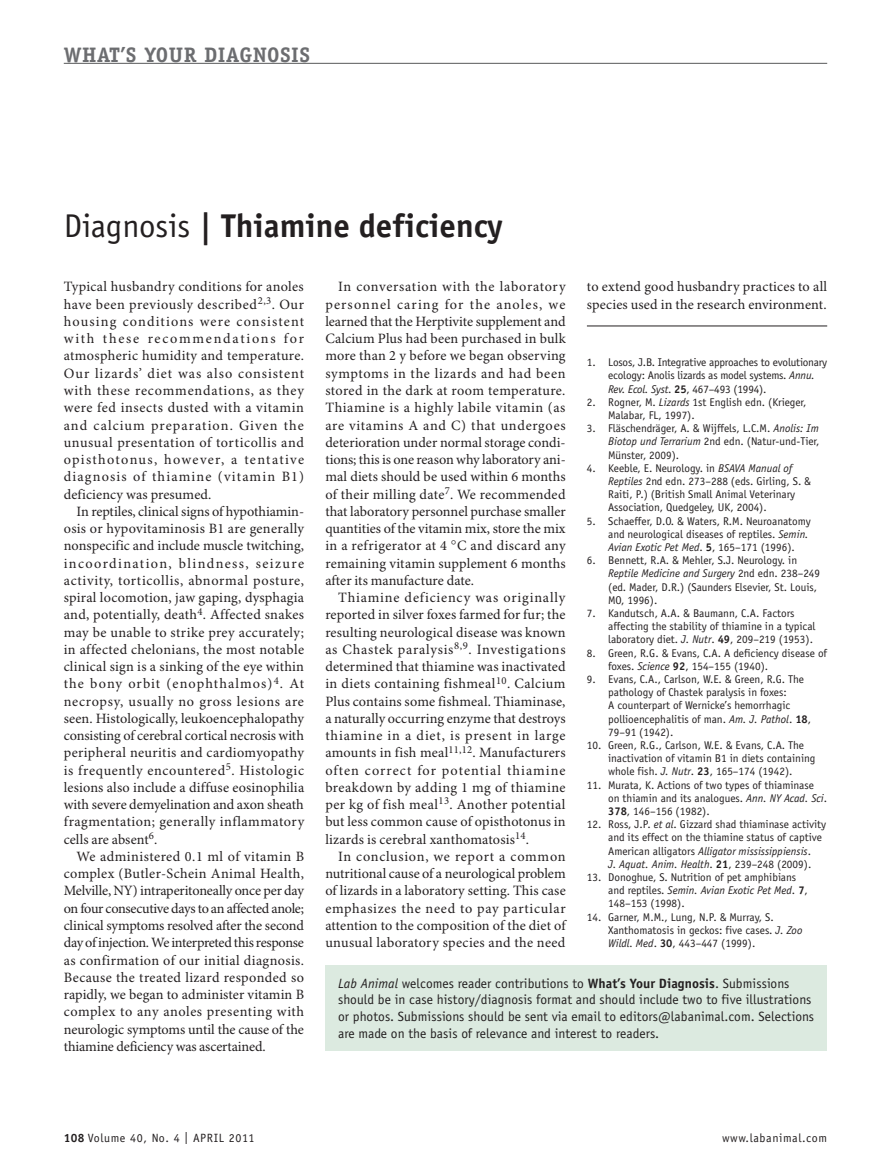
<style>
.page{position:relative;width:891px;height:1175px;background:#fff}
.page>*{position:absolute;margin:0;border:0;box-sizing:border-box;transform-origin:0 0}
.t1{font:700 33px "Officina Sans Std";color:#231f20}
.t2{font:700 21px "Officina Serif Std";letter-spacing:.025em;color:#6c6d70}
.t3{font:14.25px/17.2px "Minion Pro";letter-spacing:.01em;color:#231f20;text-align:justify}
.t4{font:13.5px/16.8px "Officina Sans Std";letter-spacing:.005em;color:#231f20}
.t5{font:12px "Officina Sans Std";letter-spacing:.05em;color:#231f20}
.t6{font:11.25px/13.2px "Officina Sans Std";color:#231f20}
.s1{font-weight:400}
.s2{font-style:italic}
.s3{font-weight:700}
</style>
<div class="page">
<hr style="left:587px;top:326px;width:240px;height:1px;background:#231f20">
<div style="left:325px;top:965px;width:502px;height:85px;background:#dceae0"></div>
<hr style="left:64px;top:63px;width:763px;height:1px;background:#57585a">
<h2 class="t2" style="left:64px;top:41px;width:248px">WHAT’S YOUR DIAGNOSIS</h2>
<h1 class="t1" style="left:64px;top:205px;width:441px"><span class="s1">Diagnosis</span> | Thiamine deficiency</h1>
<p class="t3" style="left:64px;top:279px;width:242px">Typical husbandry conditions for anoles have been previously described<sup>2,3</sup>. Our housing conditions were consistent with these recommendations for atmospheric humidity and temperature.<br>Our lizards’ diet was also consistent with these recommendations, as they were fed insects dusted with a vitamin and calcium preparation. Given the unusual presentation of torticollis and opisthotonus, however, a tentative diagnosis of thiamine (vitamin B1) deficiency was presumed.</p>
<p class="t3" style="left:64px;top:503px;width:242px;text-indent:13px">In reptiles, clinical signs of hypothiamin&shy;osis or hypovitaminosis B1 are generally nonspecific and include muscle twitching, incoordination, blindness, seizure activity, torticollis, abnormal posture, spiral locomotion, jaw gaping, dysphagia and, potentially, death<sup>4</sup>. Affected snakes may be unable to strike prey accurately; in affected chelonians, the most notable clinical sign is a sinking of the eye within the bony orbit (enophthalmos)<sup>4</sup>. At necropsy, usually no gross lesions are seen. Histologically, leukoencephalopathy consisting of cerebral cortical necrosis with peripheral neuritis and cardiomyopathy is frequently encountered<sup>5</sup>. Histologic lesions also include a diffuse eosinophilia with severe demyelination and axon sheath fragmentation; generally inflammatory cells are absent<sup>6</sup>.</p>
<p class="t3" style="left:64px;top:848px;width:242px;text-indent:13px">We administered 0.1 ml of vitamin B complex (Butler-Schein Animal Health, Melville, NY) intraperitoneally once per day on four consecutive days to an affected anole; clinical symptoms resolved after the second day of injection. We interpreted this response as confirmation of our initial diagnosis.<br>Because the treated lizard responded so rapidly, we began to administer vitamin B complex to any anoles presenting with neurologic symptoms until the cause of the thiamine deficiency was ascertained.</p>
<p class="t3" style="left:325px;top:279px;width:242px;text-indent:13px">In conversation with the laboratory personnel caring for the anoles, we learned that the Herptivite supplement and Calcium Plus had been purchased in bulk more than 2 y before we began observing symptoms in the lizards and had been stored in the dark at room temperature.<br>Thiamine is a highly labile vitamin (as are vitamins A and C) that undergoes deterioration under normal storage condi&shy;tions; this is one reason why laboratory ani&shy;mal diets should be used within 6 months of their milling date<sup>7</sup>. We recommended that laboratory personnel purchase smaller quantities of the vitamin mix, store the mix in a refrigerator at 4 C and discard any remaining vitamin supplement 6 months after its manufacture date.</p>
<p class="t3" style="left:325px;top:589px;width:242px;text-indent:13px">Thiamine deficiency was originally reported in silver foxes farmed for fur; the resulting neurological disease was known as Chastek paralysis<sup>8,9</sup>. Investigations determined that thiamine was inactivated in diets containing fishmeal<sup>10</sup>. Calcium Plus contains some fishmeal. Thiaminase, a naturally occurring enzyme that destroys thiamine in a diet, is present in large amounts in fish meal<sup>11,12</sup>. Manufacturers often correct for potential thiamine breakdown by adding 1 mg of thiamine per kg of fish meal<sup>13</sup>. Another potential but less common cause of opisthotonus in lizards is cerebral xanthomatosis<sup>14</sup>.</p>
<p class="t3" style="left:325px;top:848px;width:242px;text-indent:13px">In conclusion, we report a common nutritional cause of a neurological problem of lizards in a laboratory setting. This case emphasizes the need to pay particular attention to the composition of the diet of unusual laboratory species and the need</p>
<p class="t3" style="left:587px;top:279px;width:242px">to extend good husbandry practices to all species used in the research environment.</p>
<p class="t6" style="left:608px;top:356px;width:221px;text-indent:-21px">1. Losos, J.B. Integrative approaches to evolutionary ecology: Anolis lizards as model systems. <span class="s2">Annu.<br>Rev. Ecol. Syst</span>. <span class="s3">25</span>, 467–493 (1994).</p>
<p class="t6" style="left:608px;top:395px;width:200px;text-indent:-21px">2. Rogner, M. <span class="s2">Lizards</span> 1st English edn. (Krieger,<br>Malabar, FL, 1997).</p>
<p class="t6" style="left:608px;top:422px;width:213px;text-align:justify;text-indent:-21px">3. Fläschendräger, A. &amp; Wijffels, L.C.M. <span class="s2">Anolis: Im Biotop und Terrarium</span> 2nd edn. (Natur-und-Tier, Münster, 2009).</p>
<p class="t6" style="left:608px;top:461px;width:205px;text-indent:-21px">4. Keeble, E. Neurology. in <span class="s2">BSAVA Manual of Reptiles</span> 2nd edn. 273–288 (eds. Girling, S. &amp; Raiti, P.) (British Small Animal Veterinary Association, Quedgeley, UK, 2004).</p>
<p class="t6" style="left:608px;top:514px;width:204px;text-indent:-21px">5. Schaeffer, D.O. &amp; Waters, R.M. Neuroanatomy and neurological diseases of reptiles. <span class="s2">Semin.<br>Avian Exotic Pet Med</span>. <span class="s3">5</span>, 165–171 (1996).</p>
<p class="t6" style="left:608px;top:554px;width:214px;text-indent:-21px">6. Bennett, R.A. &amp; Mehler, S.J. Neurology. in <span class="s2">Reptile Medicine and Surgery</span> 2nd edn. 238–249 (ed. Mader, D.R.) (Saunders Elsevier, St. Louis, MO, 1996).</p>
<p class="t6" style="left:608px;top:606px;width:209px;text-indent:-21px">7. Kandutsch, A.A. &amp; Baumann, C.A. Factors affecting the stability of thiamine in a typical laboratory diet. <span class="s2">J. Nutr</span>. <span class="s3">49</span>, 209–219 (1953).</p>
<p class="t6" style="left:608px;top:646px;width:220px;text-indent:-21px">8. Green, R.G. &amp; Evans, C.A. A deficiency disease of foxes. <span class="s2">Science</span> <span class="s3">92</span>, 154–155 (1940).</p>
<p class="t6" style="left:608px;top:672px;width:205px;text-indent:-21px">9. Evans, C.A., Carlson, W.E. &amp; Green, R.G. The pathology of Chastek paralysis in foxes:<br>A counterpart of Wernicke’s hemorrhagic pollioencephalitis of man. <span class="s2">Am. J. Pathol</span>. <span class="s3">18</span>, 79–91 (1942).</p>
<p class="t6" style="left:608px;top:738px;width:209px;text-indent:-21px">10. Green, R.G., Carlson, W.E. &amp; Evans, C.A. The inactivation of vitamin B1 in diets containing whole fish. <span class="s2">J. Nutr</span>. <span class="s3">23</span>, 165–174 (1942).</p>
<p class="t6" style="left:608px;top:778px;width:221px;text-indent:-21px">11. Murata, K. Actions of two types of thiaminase on thiamin and its analogues. <span class="s2">Ann. NY Acad. Sci</span>.<br><span class="s3">378</span>, 146–156 (1982).</p>
<p class="t6" style="left:608px;top:817px;width:220px;text-indent:-21px">12. Ross, J.P. <span class="s2">et al</span>. Gizzard shad thiaminase activity and its effect on the thiamine status of captive American alligators <span class="s2">Alligator mississippiensis</span>.<br><span class="s2">J. Aquat. Anim. Health</span>. <span class="s3">21</span>, 239–248 (2009).</p>
<p class="t6" style="left:608px;top:870px;width:201px;text-indent:-21px">13. Donoghue, S. Nutrition of pet amphibians and reptiles. <span class="s2">Semin. Avian Exotic Pet Med</span>. <span class="s3">7</span>,<br>148–153 (1998).</p>
<p class="t6" style="left:608px;top:910px;width:196px;text-indent:-21px">14. Garner, M.M., Lung, N.P. &amp; Murray, S.<br>Xanthomatosis in geckos: five cases. <span class="s2">J. Zoo<br>Wildl. Med</span>. <span class="s3">30</span>, 443–447 (1999).</p>
<p class="t4" style="left:338px;top:974px;width:478px"><span class="s2">Lab Animal</span> welcomes reader contributions to <span class="s3">What’s Your Diagnosis</span>. Submissions should be in case history/diagnosis format and should include two to five illustrations or photos. Submissions should be sent via email to editors@labanimal.com. Selections are made on the basis of relevance and interest to readers.</p>
<p class="t5" style="left:64px;top:1131px;width:192px"><span class="s3">108</span> Volume 40, No. 4 | APRIL 2011</p>
<p class="t5" style="left:722px;top:1131px;width:107px">www.labanimal.com</p>
</div>
